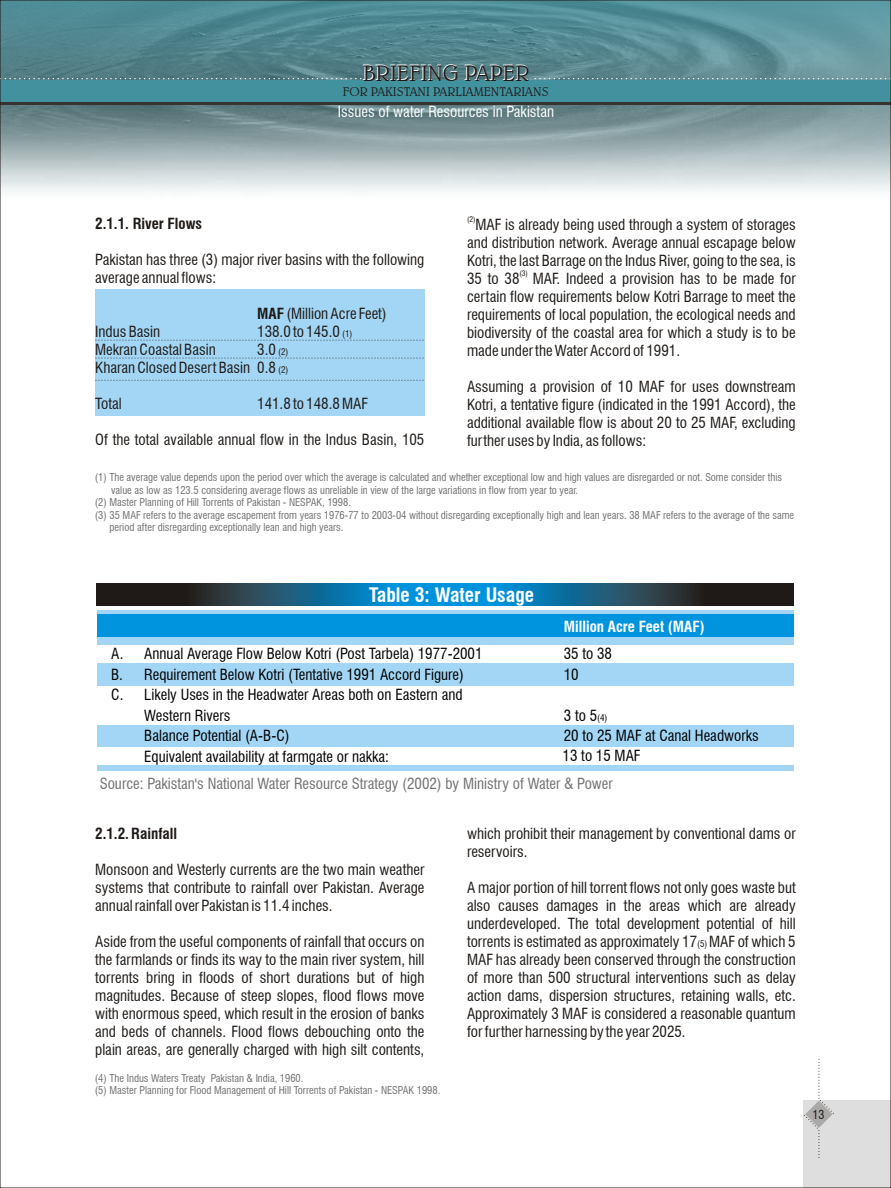
<style>
.page{position:relative;width:891px;height:1188px;background:#fff}
.page>*{position:absolute;margin:0;border:0;box-sizing:border-box;transform-origin:0 0}
.t1{font:22.5px "Belwe Lt BT";color:#fff}
.t2{font:700 19.5px "Swis 721 Cn BT";color:#fff}
.t3{font:15px/18px "Swis 721 Cn BT";color:#1f1a17;text-align:justify}
.t4{font:15px/20.4px "Swis 721 Cn BT";color:#000}
.t5{font:15px "Swis 721 Cn BT";color:#737070}
.t6{font:15px "Swis 721 Cn BT";color:#fff}
.t7{font:700 15px "Swis 721 Cn BT";color:#1f1a17}
.t8{font:700 15px "Swis 721 Cn BT";color:#fff}
.t9{font:12.75px "Belwe Lt BT";color:#1f1a17}
.t10{font:12px "Swis 721 Cn BT";color:#1f1a17}
.t11{font:10.5px/12.6px "Swis 721 Cn BT";color:#737070}
.t12{font:7.5px "Swis 721 Cn BT";color:#1f1a17}
.s1{font-weight:700}
.s2{font-size:9px}
</style>
<div class="page">
<svg style="left:2px;top:2px;width:887px;height:190px;background:#7fa1a6"></svg>
<div style="left:0;top:86px;width:891px;height:19px;background:#383330"></div>
<div style="left:0;top:80px;width:891px;height:22px;background:#42919e"></div>
<svg style="left:2px;top:78px;width:359px;height:1px"></svg>
<svg style="left:531px;top:78px;width:358px;height:1px"></svg>
<div style="left:95px;top:289px;width:329px;height:127px;background:#a3d6f5"></div>
<div style="left:804px;top:1101px;width:87px;height:87px;background:#dedede"></div>
<svg style="left:803px;top:1058px;width:32px;height:102px"></svg>
<svg style="left:97px;top:583px;width:347px;height:23px;background:#175270"></svg>
<svg style="left:444px;top:583px;width:349px;height:23px;background:#175371"></svg>
<div style="left:97px;top:610px;width:696px;height:5px;background:#a3d6f5"></div>
<div style="left:97px;top:614px;width:696px;height:27px;background:#0094de"></div>
<div style="left:97px;top:637px;width:696px;height:134px;background:#a3d6f5"></div>
<div style="left:97px;top:645px;width:696px;height:17px;background:#fff"></div>
<div style="left:97px;top:686px;width:696px;height:39px;background:#fff"></div>
<div style="left:97px;top:747px;width:696px;height:18px;background:#fff"></div>
<svg style="left:96px;top:340px;width:328px;height:1px"></svg>
<svg style="left:96px;top:358px;width:328px;height:1px"></svg>
<svg style="left:96px;top:380px;width:328px;height:1px"></svg>
<h1 class="t1" style="left:362px;top:63px;width:168px">BRIEFING PAPER</h1>
<p class="t6" style="left:338px;top:102px;width:218px">Issues of water Resources in Pakistan</p>
<p class="t9" style="left:343px;top:86px;width:207px">FOR PAKISTANI PARLIAMENTARIANS</p>
<p class="t12" style="left:467px;top:215px;width:10px">(2)</p>
<p class="t7" style="left:95px;top:215px;width:108px">2.1.1. River Flows</p>
<p class="t3" style="left:95px;top:251px;width:331px">Pakistan has three (3) major river basins with the following average annual flows:</p>
<p class="t3" style="left:257px;top:305px;width:131px"><span class="s1">MAF</span> (Million Acre Feet)</p>
<p class="t3" style="left:95px;top:323px;width:66px">Indus Basin</p>
<p class="t3" style="left:257px;top:323px;width:97px">138.0 to 145.0 <span class="s2">(1)</span></p>
<p class="t3" style="left:95px;top:341px;width:122px">Mekran Coastal Basin</p>
<p class="t3" style="left:467px;top:215px;width:330px;text-align:center">MAF is already being used through a system of storages and distribution network. Average annual escapage below<br>Kotri, the last Barrage on the Indus River, going to the sea, is</p>
<p class="t12" style="left:519px;top:269px;width:10px">(3)</p>
<p class="t3" style="left:467px;top:269px;width:330px">35 to 38 MAF. Indeed a provision has to be made for certain flow requirements below Kotri Barrage to meet the requirements of local population, the ecological needs and biodiversity of the coastal area for which a study is to be made under the Water Accord of 1991.</p>
<p class="t3" style="left:467px;top:377px;width:330px">Assuming a provision of 10 MAF for uses downstream Kotri, a tentative figure (indicated in the 1991 Accord), the additional available flow is about 20 to 25 MAF, excluding further uses by India, as follows:</p>
<p class="t11" style="left:95px;top:471px;width:689px">(1) The average value depends upon the period over which the average is calculated and whether exceptional low and high values are disregarded or not. Some consider this</p>
<p class="t11" style="left:111px;top:484px;width:469px">value as low as 123.5 considering average flows as unreliable in view of the large variations in flow from year to year.</p>
<p class="t11" style="left:95px;top:496px;width:257px">(2) Master Planning of Hill Torrents of Pakistan - NESPAK, 1998.</p>
<p class="t11" style="left:95px;top:509px;width:701px">(3) 35 MAF refers to the average escapement from years 1976-77 to 2003-04 without disregarding exceptionally high and lean years. 38 MAF refers to the average of the same</p>
<p class="t11" style="left:110px;top:521px;width:235px">period after disregarding exceptionally lean and high years.</p>
<p class="t3" style="left:95px;top:341px;width:195px;text-align:right">3.0 <span class="s2">(2)<br></span>Kharan Closed Desert Basin 0.8 <span class="s2">(2)</span></p>
<p class="t3" style="left:95px;top:395px;width:28px">Total</p>
<p class="t3" style="left:257px;top:395px;width:112px">141.8 to 148.8 MAF</p>
<p class="t3" style="left:95px;top:431px;width:331px">Of the total available annual flow in the Indus Basin, 105</p>
<h2 class="t2" style="left:369px;top:583px;width:166px">Table 3: Water Usage</h2>
<p class="t8" style="left:564px;top:618px;width:142px">Million Acre Feet (MAF)</p>
<p class="t4" style="left:144px;top:644px;width:340px">Annual Average Flow Below Kotri (Post Tarbela) 1977-2001<br>Requirement Below Kotri (Tentative 1991 Accord Figure)<br>Likely Uses in the Headwater Areas both on Eastern and Western Rivers<br>Balance Potential (A-B-C)<br>Equivalent availability at farmgate or nakka:</p>
<p class="t5" style="left:100px;top:775px;width:515px">Source: Pakistan's National Water Resource Strategy (2002) by Ministry of Water &amp; Power</p>
<p class="t4" style="left:111px;top:643px;width:14px;text-align:justify">A.<br>B.<br>C.</p>
<p class="t4" style="left:564px;top:644px;width:50px">35 to 38<br>10</p>
<p class="t4" style="left:564px;top:705px;width:45px">3 to 5<span class="s2">(4)</span></p>
<p class="t4" style="left:564px;top:725px;width:197px">20 to 25 MAF at Canal Headworks</p>
<p class="t4" style="left:563px;top:745px;width:79px">13 to 15 MAF</p>
<p class="t7" style="left:95px;top:825px;width:83px">2.1.2. Rainfall</p>
<p class="t3" style="left:95px;top:861px;width:331px">Monsoon and Westerly currents are the two main weather systems that contribute to rainfall over Pakistan. Average annual rainfall over Pakistan is 11.4 inches.</p>
<p class="t3" style="left:95px;top:933px;width:331px">Aside from the useful components of rainfall that occurs on the farmlands or finds its way to the main river system, hill torrents bring in floods of short durations but of high magnitudes. Because of steep slopes, flood flows move with enormous speed, which result in the erosion of banks and beds of channels. Flood flows debouching onto the plain areas, are generally charged with high silt contents,</p>
<p class="t11" style="left:95px;top:1071px;width:347px">(4) The Indus Waters Treaty Pakistan &amp; India, 1960.<br>(5) Master Planning for Flood Management of Hill Torrents of Pakistan - NESPAK 1998.</p>
<p class="t3" style="left:467px;top:825px;width:330px">which prohibit their management by conventional dams or reservoirs.</p>
<p class="t3" style="left:467px;top:879px;width:330px">A major portion of hill torrent flows not only goes waste but also causes damages in the areas which are already underdeveloped. The total development potential of hill torrents is estimated as approximately 17<span class="s2">(5)</span> MAF of which 5<br>MAF has already been conserved through the construction of more than 500 structural interventions such as delay action dams, dispersion structures, retaining walls, etc.<br>Approximately 3 MAF is considered a reasonable quantum for further harnessing by the year 2025.</p>
<p class="t10" style="left:813px;top:1107px;width:13px">13</p>
</div>
